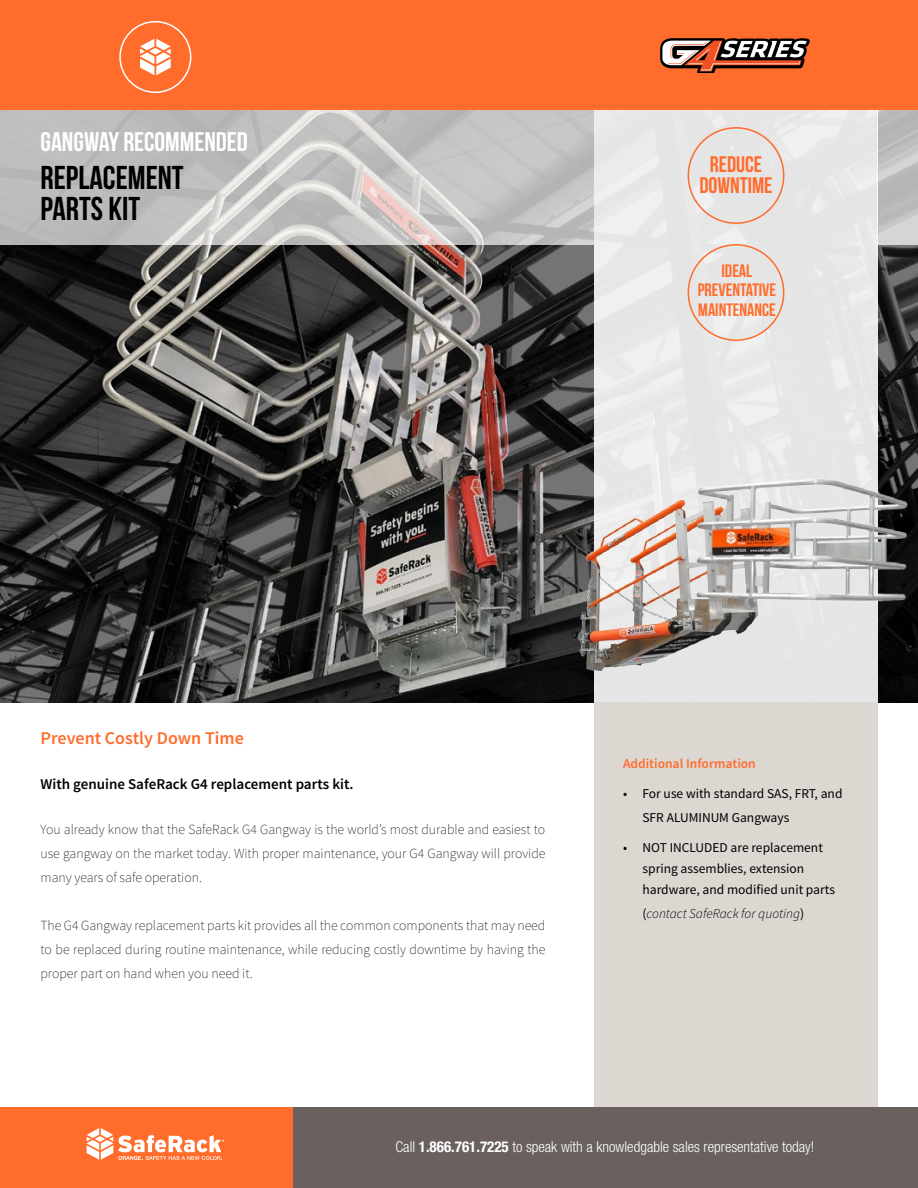
<style>
.page{position:relative;width:918px;height:1188px;background:#fff}
.page>*{position:absolute;margin:0;border:0;box-sizing:border-box;transform-origin:0 0}
.t1{font:33px/31.5px "Bebas Neue";color:#000}
.t2{font:27px "Bebas Neue";color:#fff}
.t3{font:22.5px/21px "Bebas Neue";color:#ff6c2c;text-align:center}
.t4{font:18px/19.5px "Bebas Neue";color:#ff6c2c;text-align:center}
.t5{font:600 18px "Source Sans Pro";color:#ff6c2c}
.t6{font:300 condensed 15px "Helvetica Neue LT Std";color:#fff}
.t7{font:600 15px "Source Sans Pro";color:#000}
.t8{font:200 13.8px/24px "Source Sans Pro";color:#000;text-align:justify}
.t9{font:13.5px/21px "Source Sans Pro";color:#000}
.t10{font:italic 300 13.5px "Source Sans Pro";color:#000}
.t11{font:600 13.5px "Source Sans Pro";color:#ff6c2c}
.s1{font-weight:400;font-style:normal}
.s2{font-weight:700}
</style>
<div class="page">
<img style="left:0;top:245px;width:918px;height:457px">
<div style="left:594px;top:0;width:284px;height:702px;background:#e6e6e6"></div>
<div style="left:594px;top:702px;width:284px;height:405px;background:#ddd7d1"></div>
<div style="left:688px;top:244px;width:96px;height:97px;border:2px solid #ff6c2c;border-radius:50%"></div>
<div style="left:688px;top:127px;width:96px;height:97px;border:2px solid #ff6c2c;border-radius:50%"></div>
<div style="left:0;top:1107px;width:918px;height:81px;background:#6a615f"></div>
<div style="left:0;top:1107px;width:293px;height:81px;background:#ff6c2c"></div>
<svg style="left:87px;top:1128px;width:137px;height:32px"></svg>
<div style="left:0;top:0;width:918px;height:110px;background:#ff6c2c"></div>
<svg style="left:140px;top:39px;width:31px;height:36px"></svg>
<div style="left:119px;top:21px;width:72px;height:72px;border:2px solid #fff;border-radius:50%"></div>
<svg style="left:661px;top:38px;width:149px;height:35px;background:#976552"></svg>
<svg style="left:0;top:110px;width:594px;height:135px;background:#c3c2c2"></svg>
<svg style="left:877px;top:110px;width:41px;height:135px;background:#c1c1c1"></svg>
<img style="left:570px;top:472px;width:345px;height:204px">
<h2 class="t2" style="left:40px;top:127px;width:209px">GANGWAY RECOMMENDED</h2>
<h1 class="t1" style="left:40px;top:161px;width:145px">REPLACEMENT<br>PARTS KIT</h1>
<h3 class="t3" style="left:699px;top:153px;width:75px">REDUCE<br>DOWNTIME</h3>
<h3 class="t4" style="left:698px;top:260px;width:80px">IDEAL<br>PREVENTATIVE<br>MAINTENANCE</h3>
<h3 class="t5" style="left:40px;top:726px;width:205px">Prevent Costly Down Time</h3>
<p class="t7" style="left:40px;top:774px;width:315px">With genuine SafeRack G4 replacement parts kit.</p>
<p class="t8" style="left:40px;top:817px;width:506px">You already know that the SafeRack G4 Gangway is the world’s most durable and easiest to use gangway on the market today. With proper maintenance, your G4 Gangway will provide many years of safe operation.</p>
<p class="t8" style="left:40px;top:913px;width:506px">The G4 Gangway replacement parts kit provides all the common components that may need to be replaced during routine maintenance, while reducing costly downtime by having the proper part on hand when you need it.</p>
<p class="t11" style="left:623px;top:755px;width:134px">Additional Information</p>
<p class="t9" style="left:643px;top:782px;width:202px;line-height:24px;text-indent:-19px">• For use with standard SAS, FRT, and<br>SFR ALUMINUM Gangways</p>
<p class="t9" style="left:643px;top:837px;width:194px;text-indent:-19px">• NOT INCLUDED are replacement spring assemblies, extension hardware, and modified unit parts</p>
<p class="t10" style="left:643px;top:906px;width:163px"><span class="s1">(</span>contact SafeRack for quoting<span class="s1">)</span></p>
<p class="t6" style="left:396px;top:1138px;width:420px">Call <span class="s2">1.866.761.7225</span> to speak with a knowledgable sales representative today!</p>
</div>
